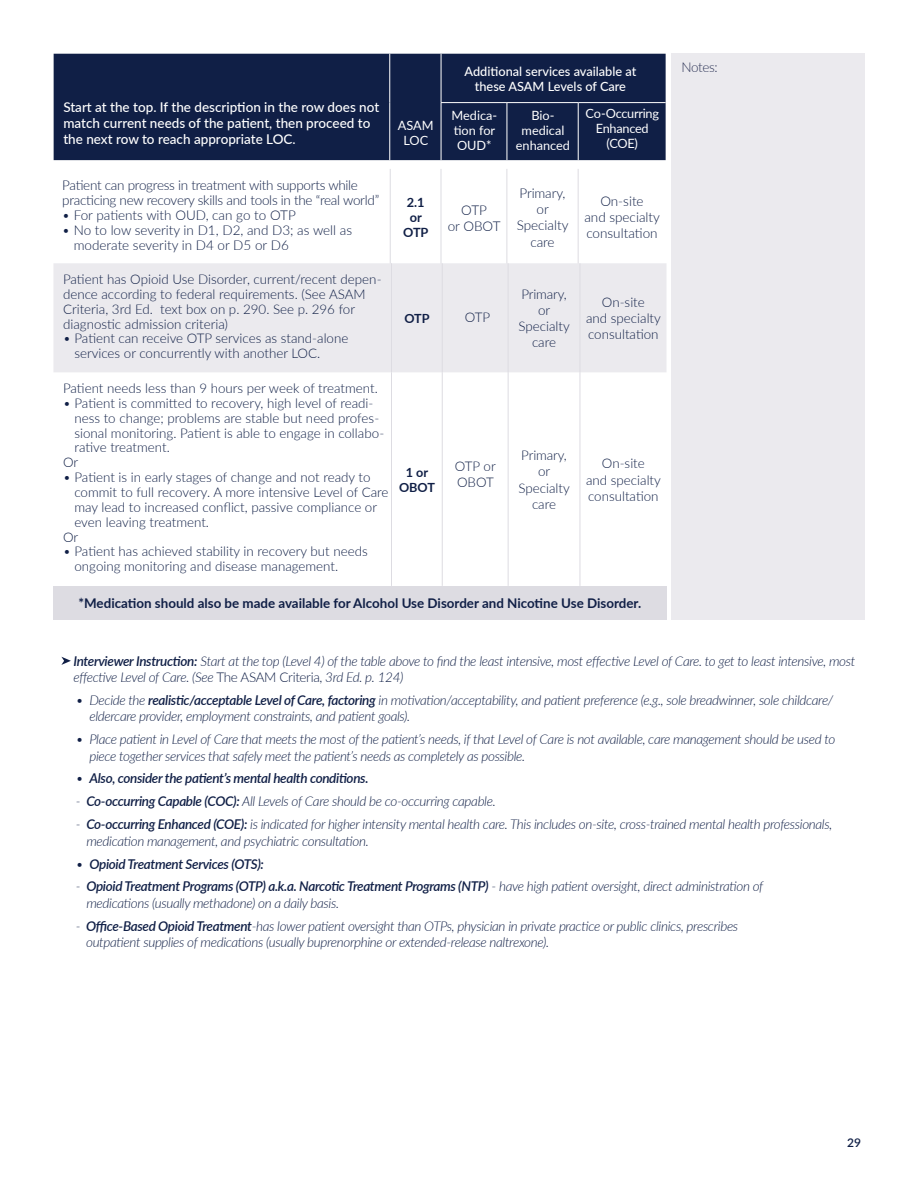
<style>
.page{position:relative;width:918px;height:1188px;background:#fff}
.page>*{position:absolute;margin:0;border:0;box-sizing:border-box;transform-origin:0 0}
.t1{font:italic 300 13.5px/16.2px "Lato";letter-spacing:-.025em;color:#101f46}
.t2{font:300 13.5px/16.2px "Lato";letter-spacing:-.01em;color:#101f46;text-align:center}
.t3{font:500 13.5px/16.2px "Lato";color:#fff}
.t4{font:italic 600 13.5px "Lato";letter-spacing:-.025em;color:#101f46}
.t5{font:300 13.5px "Lato";letter-spacing:-.03em;color:#2c3356}
.t6{font:300 13.35px/16px "Lato";color:#101f46}
.t7{font:700 13.35px "Lato";color:#101f46}
.t8{font:12.75px/15px "Lato";letter-spacing:-.005em;color:#fff;text-align:center}
.t9{font:500 12.75px/15px "Lato";color:#fff;text-align:center}
.t10{font:700 12.75px/15.3px "Lato";color:#101f46;text-align:center}
.t11{font:700 12.6px/15.1px "Lato";color:#101f46;text-align:center}
.t12{font:600 12px "Lato";color:#101f46}
.s1{font-weight:600}
.s2{font-style:normal}
.s3{font-weight:300}
</style>
<div class="page">
<div style="left:671px;top:53px;width:194px;height:567px;background:#ebeaee"></div>
<hr style="left:390px;top:169px;width:1px;height:96px;background:#dddce2">
<hr style="left:441px;top:169px;width:1px;height:96px;background:#dddce2">
<hr style="left:507px;top:169px;width:1px;height:96px;background:#dddce2">
<hr style="left:578px;top:169px;width:1px;height:96px;background:#dddce2">
<div style="left:53px;top:263px;width:614px;height:109px;background:#ebeaee"></div>
<div style="left:53px;top:586px;width:614px;height:33px;background:#dddce2"></div>
<hr style="left:391px;top:263px;width:1px;height:109px;background:#dddce2">
<hr style="left:442px;top:263px;width:1px;height:109px;background:#dddce2">
<hr style="left:508px;top:263px;width:1px;height:109px;background:#dddce2">
<hr style="left:580px;top:263px;width:1px;height:109px;background:#dddce2">
<hr style="left:391px;top:372px;width:1px;height:214px;background:#dddce2">
<hr style="left:442px;top:372px;width:1px;height:214px;background:#dddce2">
<hr style="left:508px;top:372px;width:1px;height:214px;background:#dddce2">
<hr style="left:580px;top:372px;width:1px;height:214px;background:#dddce2">
<div style="left:54px;top:54px;width:612px;height:106px;background:#101f46"></div>
<hr style="left:389px;top:54px;width:1px;height:49px;background:#fff">
<hr style="left:389px;top:103px;width:1px;height:57px;background:#fff">
<hr style="left:441px;top:54px;width:1px;height:48px;background:#fff">
<hr style="left:441px;top:102px;width:66px;height:1px;background:#fff">
<hr style="left:441px;top:103px;width:1px;height:57px;background:#fff">
<hr style="left:507px;top:102px;width:71px;height:1px;background:#fff">
<hr style="left:507px;top:103px;width:1px;height:57px;background:#fff">
<hr style="left:578px;top:102px;width:88px;height:1px;background:#fff">
<hr style="left:578px;top:103px;width:1px;height:57px;background:#fff">
<svg style="left:61px;top:657px;width:10px;height:8px"></svg>
<p class="t3" style="left:63px;top:98px;width:317px">Start at the top. If the description in the row does not match current needs of the patient, then proceed to the next row to reach appropriate LOC.</p>
<p class="t8" style="left:398px;top:117px;width:37px">ASAM<br>LOC</p>
<p class="t9" style="left:465px;top:64px;width:173px">Additional services available at these ASAM Levels of Care</p>
<p class="t8" style="left:452px;top:107px;width:47px;text-align:left">Medica&shy;tion for<br>OUD*</p>
<p class="t8" style="left:516px;top:107px;width:56px">Bio&shy;medical enhanced</p>
<p class="t8" style="left:585px;top:105px;width:75px">Co-Occurring<br>Enhanced (COE)</p>
<p class="t2" style="left:62px;top:177px;width:319px;line-height:15px;text-align:left">Patient can progress in treatment with supports while practicing new recovery skills and tools in the “real world”</p>
<p class="t2" style="left:62px;top:206px;width:235px">• For patients with OUD, can go to OTP</p>
<p class="t2" style="left:74px;top:222px;width:280px;line-height:15px;text-align:left;text-indent:-11px">• No to low severity in D1, D2, and D3; as well as moderate severity in D4 or D5 or D6</p>
<p class="t6" style="left:63px;top:271px;width:320px;line-height:14.9px">Patient has Opioid Use Disorder, current/recent depen&shy;dence according to federal requirements. (See ASAM Criteria, 3rd Ed. text box on p. 290. See p. 296 for diagnostic admission criteria)</p>
<p class="t6" style="left:74px;top:331px;width:275px;line-height:14.9px;text-indent:-11px">• Patient can receive OTP services as stand-alone services or concurrently with another LOC.</p>
<p class="t6" style="left:63px;top:380px;width:316px">Patient needs less than 9 hours per week of treatment.</p>
<p class="t6" style="left:63px;top:395px;width:312px">• Patient is committed to recovery, high level of readi-</p>
<p class="t6" style="left:74px;top:409px;width:306px">ness to change; problems are stable but need profes-</p>
<p class="t6" style="left:74px;top:424px;width:311px">sional monitoring. Patient is able to engage in collabo-</p>
<p class="t6" style="left:74px;top:439px;width:97px">rative treatment.</p>
<p class="t6" style="left:63px;top:454px;width:17px">Or</p>
<p class="t6" style="left:63px;top:469px;width:309px">• Patient is in early stages of change and not ready to</p>
<p class="t6" style="left:74px;top:484px;width:316px">commit to full recovery. A more intensive Level of Care</p>
<p class="t6" style="left:74px;top:499px;width:304px">may lead to increased conflict, passive compliance or</p>
<p class="t6" style="left:74px;top:513px;width:136px">even leaving treatment.</p>
<p class="t6" style="left:63px;top:528px;width:17px">Or</p>
<p class="t6" style="left:74px;top:544px;width:295px;line-height:14.9px;text-indent:-11px">• Patient has achieved stability in recovery but needs ongoing monitoring and disease management.</p>
<p class="t10" style="left:403px;top:194px;width:27px">2.1 or<br>OTP</p>
<p class="t2" style="left:448px;top:201px;width:54px">OTP<br>or OBOT</p>
<p class="t2" style="left:517px;top:185px;width:53px">Primary, or<br>Specialty care</p>
<p class="t2" style="left:584px;top:193px;width:77px">On-site<br>and specialty consultation</p>
<p class="t11" style="left:404px;top:310px;width:27px">OTP</p>
<p class="t6" style="left:465px;top:309px;width:27px">OTP</p>
<p class="t6" style="left:519px;top:286px;width:53px;text-align:center">Primary, or<br>Specialty care</p>
<p class="t6" style="left:586px;top:294px;width:76px;text-align:center">On-site<br>and specialty consultation</p>
<p class="t11" style="left:399px;top:466px;width:37px">1 or<br>OBOT</p>
<p class="t6" style="left:455px;top:458px;width:42px">OTP or<br>OBOT</p>
<p class="t6" style="left:519px;top:447px;width:53px;text-align:center">Primary, or<br>Specialty care</p>
<p class="t6" style="left:586px;top:455px;width:76px;text-align:center">On-site<br>and specialty consultation</p>
<p class="t7" style="left:79px;top:593px;width:564px">*Medication should also be made available for Alcohol Use Disorder and Nicotine Use Disorder.</p>
<p class="t5" style="left:682px;top:58px;width:38px">Notes:</p>
<p class="t1" style="left:73px;top:653px;width:783px"><span class="s1">Interviewer Instruction:</span> Start at the top (Level 4) of the table above to find the least intensive, most effective Level of Care. to get to least intensive, most effective Level of Care. (See <span class="s2">The ASAM Criteria,</span> 3rd Ed. p. 124)</p>
<p class="t1" style="left:89px;top:692px;width:745px;text-indent:-14px">• Decide the <span class="s1">realistic/acceptable Level of Care, factoring</span> in motivation/acceptability, and patient preference (e.g., sole breadwinner, sole childcare/ eldercare provider, employment constraints, and patient goals).</p>
<p class="t1" style="left:89px;top:731px;width:747px;text-indent:-14px">• Place patient in Level of Care that meets the most of the patient’s needs, if that Level of Care is not available, care management should be used to piece together services that safely meet the patient’s needs as completely as possible.</p>
<p class="t4" style="left:76px;top:769px;width:294px"><span class="s3">•</span> Also, consider the patient’s mental health conditions.</p>
<p class="t1" style="left:76px;top:794px;width:421px">- <span class="s1">Co-occurring Capable (COC):</span> All Levels of Care should be co-occurring capable.</p>
<p class="t1" style="left:86px;top:817px;width:747px;text-indent:-11px">- <span class="s1">Co-occurring Enhanced (COE):</span> is indicated for higher intensity mental health care. This includes on-site, cross-trained mental health professionals, medication management, and psychiatric consultation.</p>
<p class="t4" style="left:76px;top:854px;width:190px"><span class="s3">•</span> Opioid Treatment Services (OTS):</p>
<p class="t1" style="left:86px;top:879px;width:678px;text-indent:-11px">- <span class="s1">Opioid Treatment Programs (OTP) a.k.a. Narcotic Treatment Programs (NTP)</span> - have high patient oversight, direct administration of medications (usually methadone) on a daily basis.</p>
<p class="t1" style="left:86px;top:919px;width:654px;text-indent:-10px">- <span class="s1">Office-Based Opioid Treatment</span>-has lower patient oversight than OTPs, physician in private practice or public clinics, prescribes outpatient supplies of medications (usually buprenorphine or extended-release naltrexone).</p>
<p class="t12" style="left:847px;top:1138px;width:15px">29</p>
</div>
